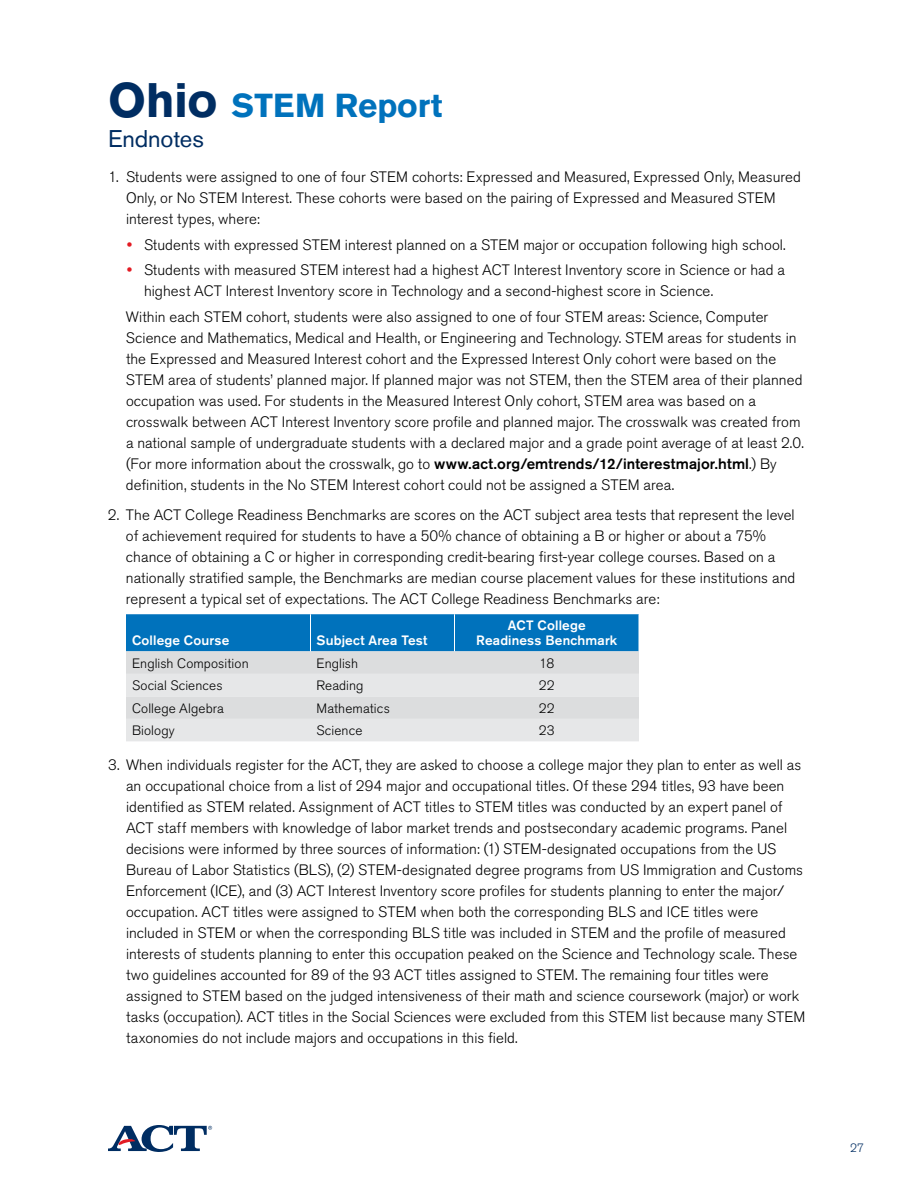
<style>
.page{position:relative;width:918px;height:1188px;background:#fff}
.page>*{position:absolute;margin:0;border:0;box-sizing:border-box;transform-origin:0 0}
.t1{font:700 33px "Akzidenz Grotesk Std";color:#0072bc}
.t2{font:24px "Akzidenz Grotesk Std";letter-spacing:-.005em;color:#002d62}
.t3{font:300 15px/21px "Akzidenz Grotesk Std";letter-spacing:.005em;color:#000}
.t4{font:300 13.5px "Akzidenz Grotesk Std";letter-spacing:.01em;color:#000}
.t5{font:500 13.5px/15px "Akzidenz Grotesk Std";letter-spacing:.01em;color:#fff;text-align:center}
.t6{font:300 12px "Akzidenz Grotesk Std";color:#002d62}
.s1{font-size:48px;color:#002d62}
.s2{color:#e31b23}
.s3{font-weight:500}
</style>
<div class="page">
<svg style="left:108px;top:1125px;width:104px;height:27px"></svg>
<svg style="left:126px;top:614px;width:513px;height:127px;background:#a0c1d7"></svg>
<hr style="left:310px;top:614px;width:1px;height:37px;background:#fff">
<hr style="left:454px;top:614px;width:1px;height:37px;background:#fff">
<h1 class="t1" style="left:108px;top:86px;width:336px"><span class="s1">Ohio</span> STEM Report</h1>
<h2 class="t2" style="left:108px;top:124px;width:98px">Endnotes</h2>
<p class="t3" style="left:126px;top:167px;width:676px;text-indent:-18px">1. Students were assigned to one of four STEM cohorts: Expressed and Measured, Expressed Only, Measured<br>Only, or N o STEM I nterest. These cohorts were based on the pairing of Expressed and Measured STEM interest types, where:</p>
<p class="t3" style="left:126px;top:234px;width:661px"><span class="s2">•</span> Students with expressed STEM interest planned on a STEM major or occupation following high school.</p>
<p class="t3" style="left:144px;top:260px;width:642px;text-indent:-18px"><span class="s2">•</span> Students with measured STEM interest had a highest ACT I nterest I nventory score in Science or had a highest ACT I nterest I nventory score in Technology and a second-highest score in Science.</p>
<p class="t3" style="left:126px;top:306px;width:680px">Within each STEM cohort, students were also assigned to one of four STEM areas: Science, Computer Science and Mathematics, Medical and Health, or Engineering and Technology. STEM areas for students in the Expressed and Measured I nterest cohort and the Expressed I nterest Only cohort were based on the STEM area of students’ planned major. If planned major was not STEM, then the STEM area of their planned occupation was used. For students in the Measured I nterest Only cohort, STEM area was based on a crosswalk between ACT I nterest I nventory score profile and planned major. The crosswalk was created from a national sample of undergraduate students with a declared major and a grade point average of at least 2.0. (For more information about the crosswalk, go to <span class="s3">www.act.org/emtrends/12/interestmajor.html</span>.) By definition, students in the No STEM I nterest cohort could not be assigned a STEM area.</p>
<p class="t3" style="left:126px;top:504px;width:671px;text-indent:-18px">2. The ACT College Readiness Benchmarks are scores on the ACT subject area tests that represent the level of achievement required for students to have a 50% chance of obtaining a B or higher or about a 75% chance of obtaining a C or higher in corresponding credit-bearing first-year college courses. Based on a nationally stratified sample, the Benchmarks are median course placement values for these institutions and represent a typical set of expectations. The ACT College Readiness Benchmarks are:</p>
<p class="t5" style="left:132px;top:633px;width:99px">College Course</p>
<p class="t5" style="left:317px;top:633px;width:113px">Subject Area Test</p>
<p class="t5" style="left:476px;top:618px;width:143px">ACT College<br>Readiness Benchmark</p>
<p class="t4" style="left:132px;top:655px;width:118px">English Composition</p>
<p class="t4" style="left:317px;top:655px;width:43px">English</p>
<p class="t4" style="left:539px;top:655px;width:16px">18</p>
<p class="t4" style="left:132px;top:678px;width:92px">Social Sciences</p>
<p class="t4" style="left:317px;top:678px;width:49px">Reading</p>
<p class="t4" style="left:539px;top:678px;width:17px">22</p>
<p class="t4" style="left:132px;top:700px;width:94px">College Algebra</p>
<p class="t4" style="left:317px;top:700px;width:75px">Mathematics</p>
<p class="t4" style="left:539px;top:700px;width:17px">22</p>
<p class="t4" style="left:132px;top:723px;width:44px">Biology</p>
<p class="t4" style="left:317px;top:723px;width:47px">Science</p>
<p class="t4" style="left:539px;top:723px;width:17px">23</p>
<p class="t3" style="left:126px;top:754px;width:681px;text-indent:-18px">3. When individuals register for the ACT, they are asked to choose a college major they plan to enter as well as an occupational choice from a list of 294 major and occupational titles. Of these 294 titles, 93 have been identified as STEM related. Assignment of ACT titles to STEM titles was conducted by an expert panel of ACT staff members with knowledge of labor market trends and postsecondary academic programs. Panel decisions were informed by three sources of information: (1) STEM-designated occupations from the US Bureau of Labor Statistics (BLS), (2) STEM-designated degree programs from US I mmigration and Customs Enforcement (I CE), and (3) ACT I nterest I nventory score profiles for students planning to enter the major/ occupation. ACT titles were assigned to STEM when both the corresponding BLS and I CE titles were included in STEM or when the corresponding BLS title was included in STEM and the profile of measured interests of students planning to enter this occupation peaked on the Science and Technology scale. These two guidelines accounted for 89 of the 93 ACT titles assigned to STEM. The remaining four titles were assigned to STEM based on the judged intensiveness of their math and science coursework (major) or work tasks (occupation). ACT titles in the Social Sciences were excluded from this STEM list because many STEM taxonomies do not include majors and occupations in this field.</p>
<p class="t6" style="left:850px;top:1141px;width:15px">27</p>
</div>
